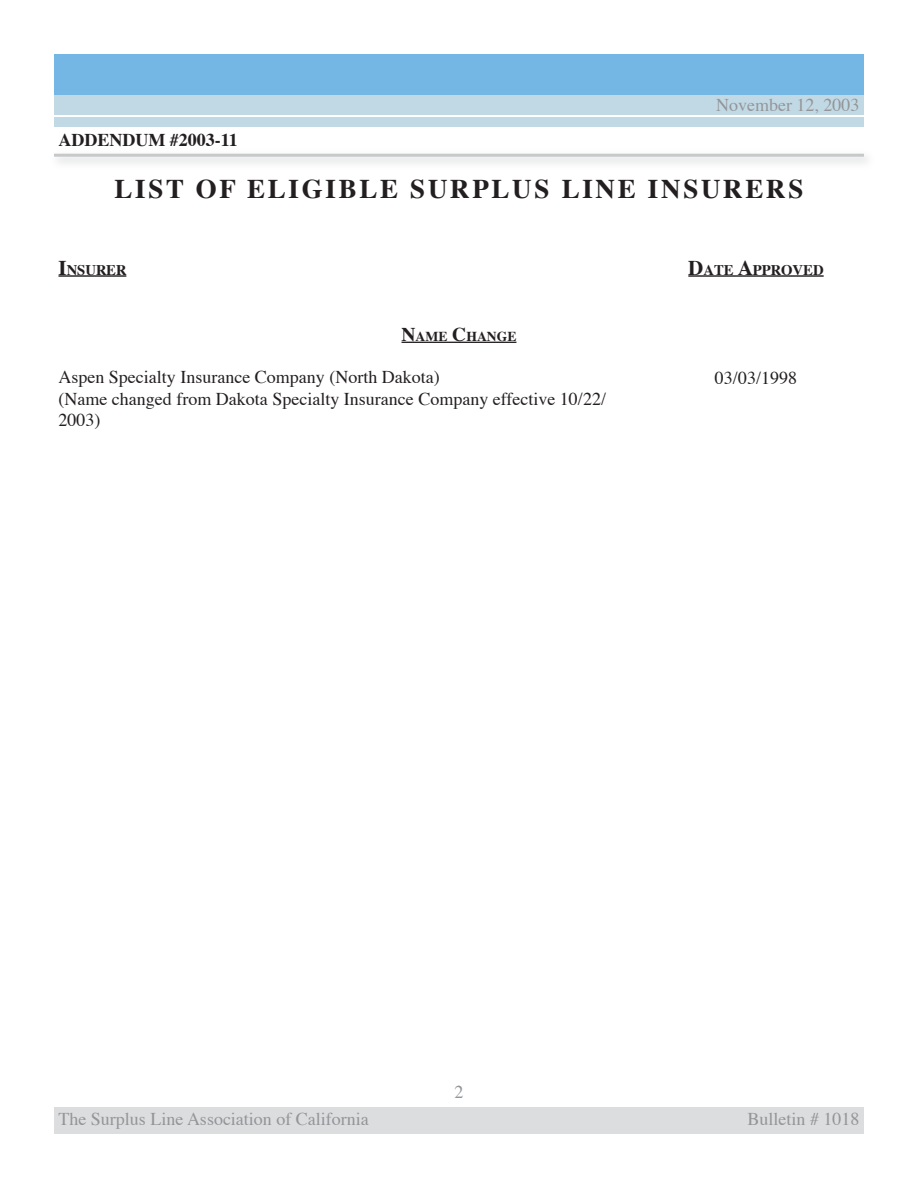
<style>
.page{position:relative;width:918px;height:1188px;background:#fff}
.page>*{position:absolute;margin:0;border:0;box-sizing:border-box;transform-origin:0 0}
.t1{font:700 27px "Times";letter-spacing:.1em;color:#231f20}
.t2{font:18px/21.6px "Times";color:#231f20}
.t3{font:18px "Times";color:#939598}
.t4{font:700 18px "Times";color:#231f20}
.t5{font:700 14.7px "Times";color:#231f20}
.t6{font:700 13.65px "Times";color:#231f20}
.s1{font-size:21px}
.s2{font-size:19.5px}
</style>
<div class="page">
<div style="left:54px;top:1107px;width:406px;height:27px;background:#dcdddf"></div>
<div style="left:457px;top:1107px;width:407px;height:27px;background:#dcdddf"></div>
<div style="left:54px;top:84px;width:810px;height:30px;background:#c1d9e5"></div>
<div style="left:54px;top:54px;width:810px;height:40px;background:#75b7e4"></div>
<div style="left:54px;top:117px;width:810px;height:10px;background:#c1d9e5"></div>
<div style="left:49px;top:149px;width:828px;height:21px;background:#939598;opacity:.53"></div>
<hr style="left:54px;top:154px;width:810px;height:3px;background:#c7c8ca">
<hr style="left:58px;top:275px;width:68px;height:2px;background:#231f20">
<hr style="left:688px;top:275px;width:136px;height:2px;background:#231f20">
<hr style="left:402px;top:342px;width:114px;height:1px;background:#231f20">
<p class="t3" style="left:716px;top:94px;width:145px">November 12, 2003</p>
<p class="t4" style="left:58px;top:127px;width:181px">ADDENDUM #2003-11</p>
<p class="t1" style="left:115px;top:171px;width:690px">LIST OF ELIGIBLE SURPLUS LINE INSURERS</p>
<p class="t5" style="left:58px;top:260px;width:70px"><span class="s1">I</span>NSURER</p>
<p class="t5" style="left:688px;top:260px;width:137px"><span class="s1">D</span>ATE <span class="s1">A</span>PPROVED</p>
<p class="t6" style="left:402px;top:327px;width:116px"><span class="s2">N</span>AME <span class="s2">C</span>HANGE</p>
<p class="t2" style="left:58px;top:367px;width:383px">Aspen Specialty Insurance Company (North Dakota)</p>
<p class="t2" style="left:58px;top:389px;width:549px">(Name changed from Dakota Specialty Insurance Company effective 10/22/<br>2003)</p>
<p class="t2" style="left:715px;top:368px;width:84px">03/03/1998</p>
<p class="t3" style="left:454px;top:1080px;width:10px">2</p>
<p class="t3" style="left:58px;top:1108px;width:312px">The Surplus Line Association of California</p>
<p class="t3" style="left:748px;top:1108px;width:114px">Bulletin # 1018</p>
</div>
